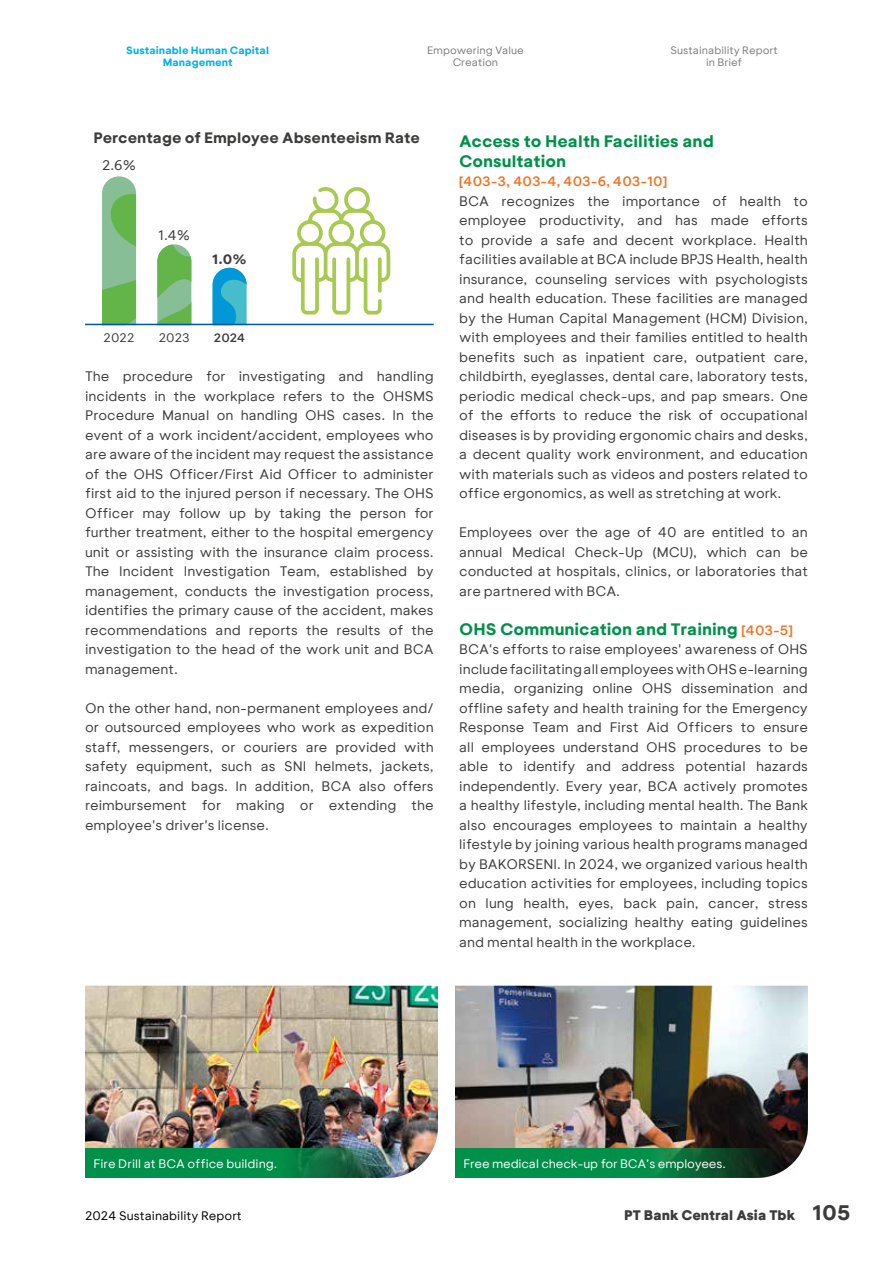
<style>
.page{position:relative;width:893px;height:1263px;background:#fff}
.page>*{position:absolute;margin:0;border:0;box-sizing:border-box;transform-origin:0 0}
.t1{font:700 16.5px/19.5px "BCA Sans";color:#00904a}
.t2{font:700 15px "BCA Sans";color:#3c3c3b}
.t3{font:13.5px/19.5px "BCA Sans";color:#3c3c3b;text-align:justify}
.t4{font:600 13.5px "BCA Sans";color:#ee7323}
.t5{font:800 13.5px "BCA Sans";color:#3c3c3b}
.t6{font:700 13.5px "BCA Sans";color:#3c3c3b}
.t7{font:12px "BCA Sans";letter-spacing:-.01em;color:#fff}
.t8{font:12px "BCA Sans";color:#000}
.t9{font:12px "BCA Sans";color:#3c3c3b}
.t10{font:600 12px "BCA Sans";color:#3c3c3b}
.t11{font:10.5px/12.6px "BCA Sans";color:#7c7b7b;text-align:center}
.t12{font:700 10.5px/12.6px "BCA Sans";color:#00b1eb;text-align:center}
.s1{font-weight:600;font-size:13.5px;color:#ee7323}
.s2{font-weight:700;font-size:21px}
</style>
<div class="page">
<svg style="left:102px;top:176px;width:34px;height:148px;background:#79bb75"></svg>
<svg style="left:157px;top:244px;width:34px;height:80px;background:#79bb70"></svg>
<svg style="left:213px;top:268px;width:34px;height:56px;background:#2dacd4"></svg>
<hr style="left:85px;top:324px;width:349px;height:1px;background:#0056a4">
<svg style="left:292px;top:187px;width:98px;height:128px"></svg>
<img style="left:85px;top:986px;width:353px;height:175px">
<img style="left:455px;top:986px;width:353px;height:175px">
<img style="left:85px;top:1148px;width:340px;height:30px">
<svg style="left:455px;top:1148px;width:340px;height:30px;background:#0b7741"></svg>
<p class="t12" style="left:126px;top:43px;width:144px">Sustainable Human Capital<br>Management</p>
<p class="t11" style="left:427px;top:43px;width:98px">Empowering Value<br>Creation</p>
<p class="t11" style="left:670px;top:43px;width:109px">Sustainability Report in Brief</p>
<p class="t2" style="left:94px;top:129px;width:328px">Percentage of Employee Absenteeism Rate</p>
<p class="t3" style="left:102px;top:155px;width:36px">2.6%</p>
<p class="t3" style="left:158px;top:225px;width:33px">1.4%</p>
<p class="t6" style="left:212px;top:250px;width:36px">1.0%</p>
<p class="t9" style="left:104px;top:330px;width:32px">2022</p>
<p class="t9" style="left:159px;top:330px;width:33px">2023</p>
<p class="t10" style="left:214px;top:330px;width:33px">2024</p>
<p class="t3" style="left:85px;top:366px;width:350px">The procedure for investigating and handling incidents in the workplace refers to the OHSMS Procedure Manual on handling OHS cases. In the event of a work incident/accident, employees who are aware of the incident may request the assistance of the OHS Officer/First Aid Officer to administer first aid to the injured person if necessary. The OHS Officer may follow up by taking the person for further treatment, either to the hospital emergency unit or assisting with the insurance claim process.<br>The Incident Investigation Team, established by management, conducts the investigation process, identifies the primary cause of the accident, makes recommendations and reports the results of the investigation to the head of the work unit and BCA management.</p>
<p class="t3" style="left:85px;top:698px;width:350px">On the other hand, non-permanent employees and/ or outsourced employees who work as expedition staff, messengers, or couriers are provided with safety equipment, such as SNI helmets, jackets, raincoats, and bags. In addition, BCA also offers reimbursement for making or extending the employee's driver's license.</p>
<p class="t1" style="left:459px;top:131px;width:256px">Access to Health Facilities and<br>Consultation</p>
<p class="t4" style="left:459px;top:173px;width:209px">[403-3, 403-4, 403-6, 403-10]</p>
<p class="t3" style="left:459px;top:191px;width:350px">BCA recognizes the importance of health to employee productivity, and has made efforts to provide a safe and decent workplace. Health facilities available at BCA include BPJS Health, health insurance, counseling services with psychologists and health education. These facilities are managed by the Human Capital Management (HCM) Division, with employees and their families entitled to health benefits such as inpatient care, outpatient care, childbirth, eyeglasses, dental care, laboratory tests, periodic medical check-ups, and pap smears. One of the efforts to reduce the risk of occupational diseases is by providing ergonomic chairs and desks, a decent quality work environment, and education with materials such as videos and posters related to office ergonomics, as well as stretching at work.</p>
<p class="t3" style="left:459px;top:522px;width:350px">Employees over the age of 40 are entitled to an annual Medical Check-Up (MCU), which can be conducted at hospitals, clinics, or laboratories that are partnered with BCA.</p>
<p class="t1" style="left:459px;top:619px;width:335px">OHS Communication and Training <span class="s1">[403-5]</span></p>
<p class="t3" style="left:459px;top:639px;width:350px">BCA's efforts to raise employees' awareness of OHS include facilitating all employees with OHS e-learning media, organizing online OHS dissemination and offline safety and health training for the Emergency Response Team and First Aid Officers to ensure all employees understand OHS procedures to be able to identify and address potential hazards independently. Every year, BCA actively promotes a healthy lifestyle, including mental health. The Bank also encourages employees to maintain a healthy lifestyle by joining various health programs managed by BAKORSENI. In 2024, we organized various health education activities for employees, including topics on lung health, eyes, back pain, cancer, stress management, socializing healthy eating guidelines and mental health in the workplace.</p>
<p class="t7" style="left:94px;top:1156px;width:185px">Fire Drill at BCA office building.</p>
<p class="t7" style="left:463px;top:1156px;width:264px">Free medical check-up for BCA’s employees.</p>
<p class="t8" style="left:85px;top:1209px;width:158px">2024 Sustainability Report</p>
<p class="t5" style="left:624px;top:1207px;width:228px">PT Bank Central Asia Tbk <span class="s2">105</span></p>
</div>
